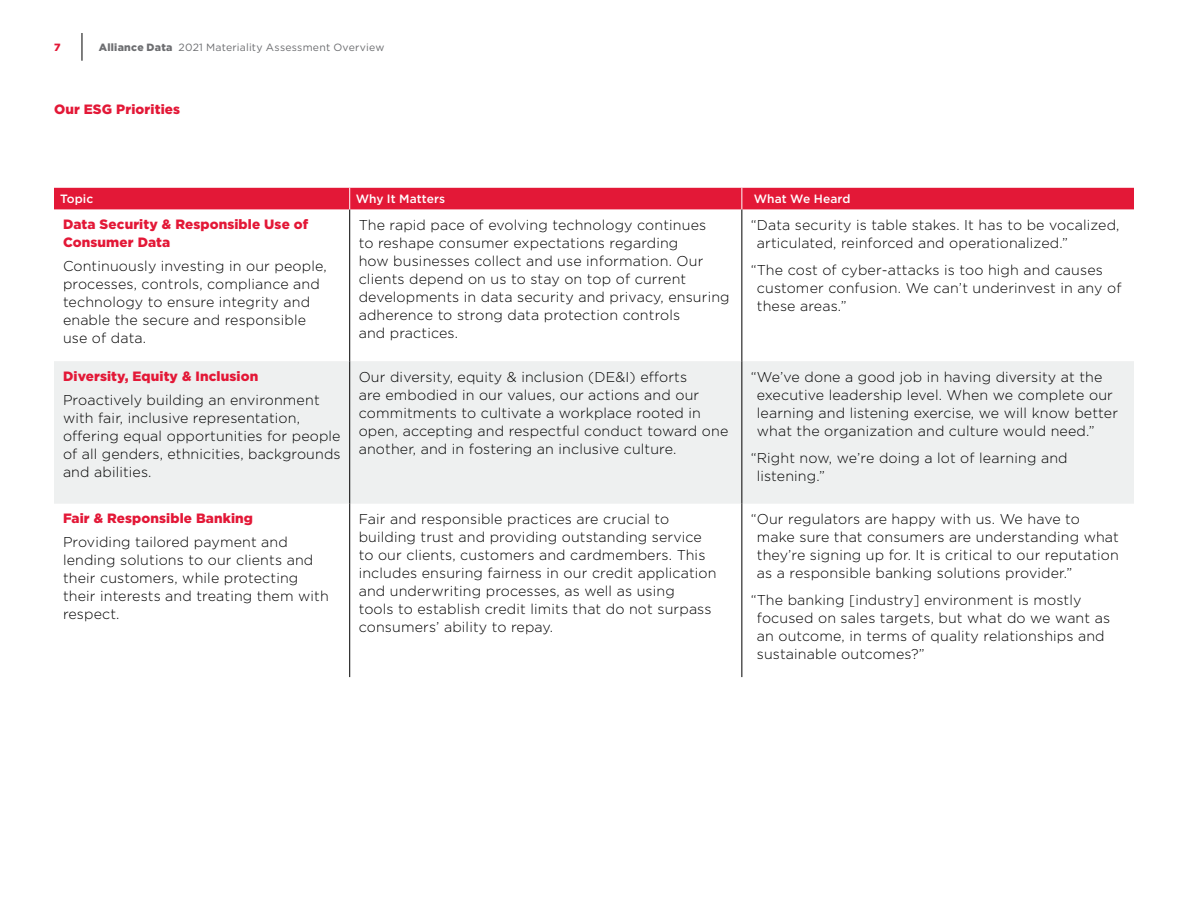
<style>
.page{position:relative;width:1188px;height:918px;background:#fff}
.page>*{position:absolute;margin:0;border:0;box-sizing:border-box;transform-origin:0 0}
.Body{font:300 14.25px/18px "Gotham";letter-spacing:.01em;color:#000}
.Body_quote_hang{font:300 14.25px/18px "Gotham";letter-spacing:.01em;color:#000}
.H3{font:900 13.5px/18px "Gotham";letter-spacing:.01em;color:#e31837}
.t1{font:500 12px "Gotham";letter-spacing:.005em;color:#fff}
.t2{font:10.5px "Gotham";letter-spacing:.02em;color:#6d6e71}
.t3{font:900 10.5px "Gotham";color:#e31837}
.s1{font-weight:900}
</style>
<div class="page">
<svg style="left:82px;top:33px;width:1px;height:28px"></svg>
<div style="left:54px;top:361px;width:1080px;height:143px;background:#eef0f0"></div>
<hr style="left:349px;top:209px;width:1px;height:152px;background:#000">
<hr style="left:742px;top:209px;width:1px;height:152px;background:#000">
<hr style="left:349px;top:361px;width:1px;height:143px;background:#000">
<hr style="left:742px;top:361px;width:1px;height:143px;background:#000">
<hr style="left:349px;top:504px;width:1px;height:173px;background:#000">
<hr style="left:742px;top:504px;width:1px;height:173px;background:#000">
<div style="left:54px;top:188px;width:1080px;height:21px;background:#e31837"></div>
<p class="t3" style="left:54px;top:40px;width:8px">7</p>
<p class="t2" style="left:99px;top:41px;width:287px"><span class="s1">Alliance Data</span> 2021 Materiality Assessment Overview</p>
<p class="H3" style="left:54px;top:100px;width:128px">Our ESG Priorities</p>
<p class="t1" style="left:60px;top:191px;width:35px">Topic</p>
<p class="t1" style="left:356px;top:191px;width:91px">Why It Matters</p>
<p class="t1" style="left:754px;top:191px;width:98px">What We Heard</p>
<p class="H3" style="left:63px;top:215px;width:247px">Data Security &amp; Responsible Use of<br>Consumer Data</p>
<p class="Body" style="left:63px;top:257px;width:265px">Continuously investing in our people, processes, controls, compliance and technology to ensure integrity and enable the secure and responsible use of data.</p>
<p class="Body" style="left:359px;top:215px;width:372px">The rapid pace of evolving technology continues<br>to reshape consumer expectations regarding<br>how businesses collect and use information. Our clients depend on us to stay on top of current developments in data security and privacy, ensuring adherence to strong data protection controls<br>and practices.</p>
<p class="Body_quote_hang" style="left:757px;top:215px;width:364px;text-indent:-6px">“Data security is table stakes. It has to be vocalized, articulated, reinforced and operationalized.”</p>
<p class="Body_quote_hang" style="left:757px;top:260px;width:366px;text-indent:-6px">“The cost of cyber-attacks is too high and causes customer confusion. We can’t underinvest in any of these areas.”</p>
<p class="H3" style="left:63px;top:367px;width:197px">Diversity, Equity &amp; Inclusion</p>
<p class="Body" style="left:63px;top:391px;width:279px">Proactively building an environment with fair, inclusive representation, offering equal opportunities for people of all genders, ethnicities, backgrounds and abilities.</p>
<p class="H3" style="left:63px;top:510px;width:192px">Fair &amp; Responsible Banking</p>
<p class="Body" style="left:63px;top:533px;width:267px">Providing tailored payment and lending solutions to our clients and their customers, while protecting their interests and treating them with respect.</p>
<p class="Body" style="left:359px;top:367px;width:371px">Our diversity, equity &amp; inclusion (DE&amp;I) efforts<br>are embodied in our values, our actions and our commitments to cultivate a workplace rooted in open, accepting and respectful conduct toward one another, and in fostering an inclusive culture.</p>
<p class="Body_quote_hang" style="left:757px;top:367px;width:363px;text-indent:-6px">“We’ve done a good job in having diversity at the executive leadership level. When we complete our learning and listening exercise, we will know better what the organization and culture would need.”</p>
<p class="Body_quote_hang" style="left:757px;top:448px;width:312px;text-indent:-6px">“Right now, we’re doing a lot of learning and listening.”</p>
<p class="Body" style="left:359px;top:510px;width:359px">Fair and responsible practices are crucial to building trust and providing outstanding service to our clients, customers and cardmembers. This includes ensuring fairness in our credit application and underwriting processes, as well as using<br>tools to establish credit limits that do not surpass consumers’ ability to repay.</p>
<p class="Body_quote_hang" style="left:757px;top:510px;width:364px;text-indent:-6px">“Our regulators are happy with us. We have to make sure that consumers are understanding what they’re signing up for. It is critical to our reputation as a responsible banking solutions provider.”</p>
<p class="Body_quote_hang" style="left:757px;top:591px;width:355px;text-indent:-6px">“The banking [industry] environment is mostly focused on sales targets, but what do we want as an outcome, in terms of quality relationships and sustainable outcomes?”</p>
</div>
